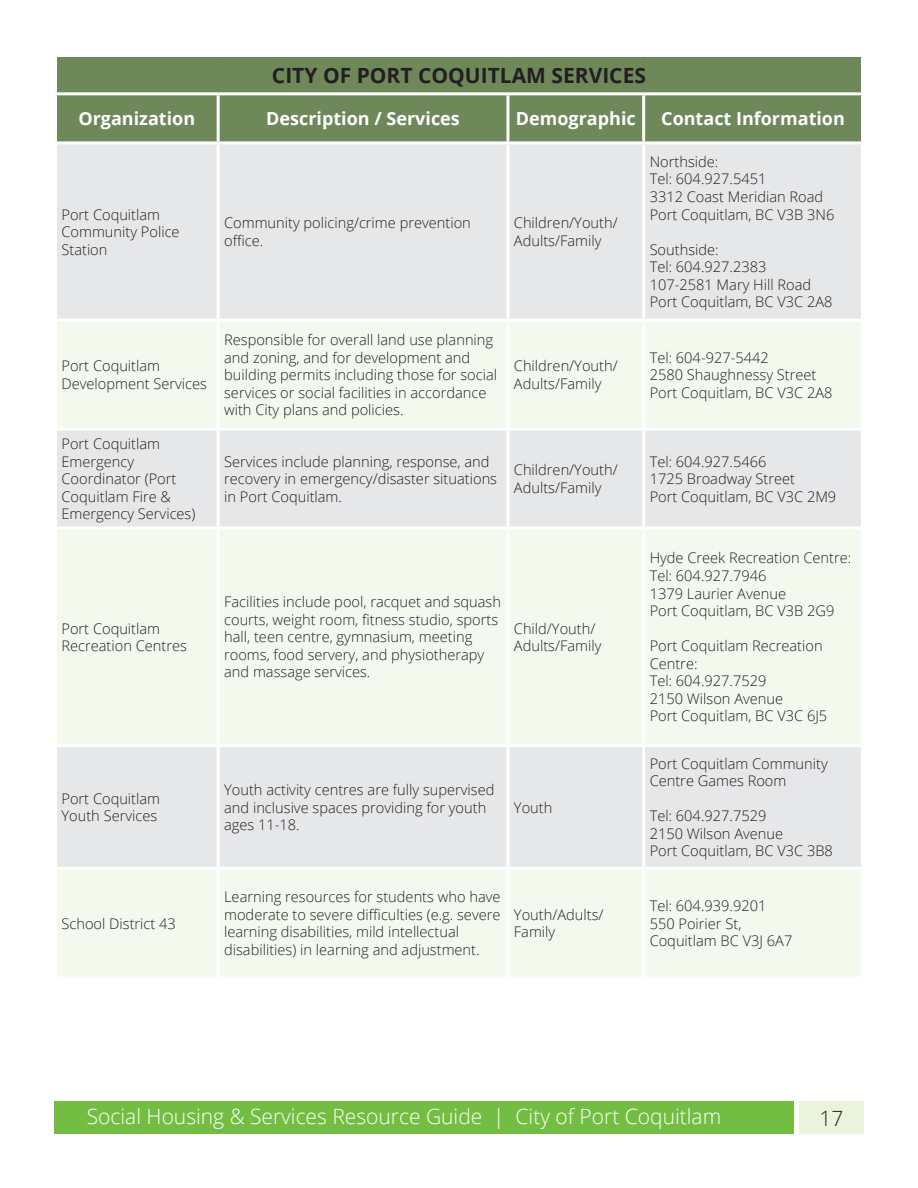
<style>
.page{position:relative;width:918px;height:1188px;background:#fff}
.page>*{position:absolute;margin:0;border:0;box-sizing:border-box;transform-origin:0 0}
.t1{font:300 21px "Open Sans";color:#fff}
.t2{font:700 21px "Open Sans";color:#231f20}
.t3{font:300 21px "Open Sans";color:#231f20}
.t4{font:700 18px "Open Sans";color:#fff}
.t5{font:300 14.7px/17.5px "Open Sans";color:#231f20}
</style>
<div class="page">
<div style="left:54px;top:1102px;width:740px;height:32px;background:#74bd43"></div>
<div style="left:799px;top:1102px;width:65px;height:32px;background:#eaf3dc"></div>
<div style="left:57px;top:57px;width:804px;height:84px;background:#6e885a"></div>
<div style="left:57px;top:144px;width:804px;height:723px;background:#e6e7e9"></div>
<svg style="left:57px;top:322px;width:804px;height:422px;background:#f0f4ec"></svg>
<div style="left:57px;top:870px;width:804px;height:106px;background:#f4f9ed"></div>
<hr style="left:54px;top:92px;width:164px;height:3px;background:#fff">
<hr style="left:218px;top:92px;width:290px;height:3px;background:#fff">
<hr style="left:217px;top:95px;width:3px;height:46px;background:#fff">
<hr style="left:508px;top:92px;width:136px;height:3px;background:#fff">
<hr style="left:506px;top:95px;width:3px;height:46px;background:#fff">
<hr style="left:644px;top:92px;width:220px;height:3px;background:#fff">
<hr style="left:642px;top:95px;width:3px;height:46px;background:#fff">
<hr style="left:54px;top:319px;width:164px;height:3px;background:#fff">
<hr style="left:218px;top:319px;width:290px;height:3px;background:#fff">
<hr style="left:217px;top:322px;width:3px;height:106px;background:#fff">
<hr style="left:508px;top:319px;width:136px;height:3px;background:#fff">
<hr style="left:506px;top:322px;width:3px;height:106px;background:#fff">
<hr style="left:644px;top:319px;width:220px;height:3px;background:#fff">
<hr style="left:642px;top:322px;width:3px;height:106px;background:#fff">
<hr style="left:54px;top:428px;width:164px;height:3px;background:#fff">
<hr style="left:218px;top:428px;width:290px;height:3px;background:#fff">
<hr style="left:508px;top:428px;width:136px;height:3px;background:#fff">
<hr style="left:644px;top:428px;width:220px;height:3px;background:#fff">
<hr style="left:54px;top:526px;width:164px;height:3px;background:#fff">
<hr style="left:218px;top:526px;width:290px;height:3px;background:#fff">
<hr style="left:508px;top:526px;width:136px;height:3px;background:#fff">
<hr style="left:644px;top:526px;width:220px;height:3px;background:#fff">
<hr style="left:54px;top:744px;width:164px;height:3px;background:#fff">
<hr style="left:218px;top:744px;width:290px;height:3px;background:#fff">
<hr style="left:217px;top:747px;width:3px;height:120px;background:#fff">
<hr style="left:508px;top:744px;width:136px;height:3px;background:#fff">
<hr style="left:506px;top:747px;width:3px;height:120px;background:#fff">
<hr style="left:644px;top:744px;width:220px;height:3px;background:#fff">
<hr style="left:642px;top:747px;width:3px;height:120px;background:#fff">
<hr style="left:217px;top:870px;width:3px;height:106px;background:#fff">
<hr style="left:506px;top:870px;width:3px;height:106px;background:#fff">
<hr style="left:642px;top:870px;width:3px;height:106px;background:#fff">
<hr style="left:217px;top:144px;width:3px;height:175px;background:#fff">
<hr style="left:506px;top:144px;width:3px;height:175px;background:#fff">
<hr style="left:642px;top:144px;width:3px;height:175px;background:#fff">
<hr style="left:217px;top:431px;width:3px;height:95px;background:#fff">
<hr style="left:506px;top:431px;width:3px;height:95px;background:#fff">
<hr style="left:642px;top:431px;width:3px;height:95px;background:#fff">
<hr style="left:217px;top:529px;width:3px;height:215px;background:#fff">
<hr style="left:506px;top:529px;width:3px;height:215px;background:#fff">
<hr style="left:642px;top:529px;width:3px;height:215px;background:#fff">
<h1 class="t2" style="left:272px;top:60px;width:376px">CITY OF PORT COQUITLAM SERVICES</h1>
<p class="t4" style="left:78px;top:106px;width:118px">Organization</p>
<p class="t4" style="left:266px;top:106px;width:195px">Description / Services</p>
<p class="t4" style="left:516px;top:106px;width:121px">Demographic</p>
<p class="t4" style="left:661px;top:106px;width:185px">Contact Information</p>
<p class="t5" style="left:62px;top:205px;width:120px">Port Coquitlam<br>Community Police<br>Station</p>
<p class="t5" style="left:224px;top:214px;width:248px">Community policing/crime prevention office.</p>
<p class="t5" style="left:514px;top:214px;width:105px">Children/Youth/<br>Adults/Family</p>
<p class="t5" style="left:650px;top:152px;width:186px">Northside:<br>Tel: 604.927.5451<br>3312 Coast Meridian Road<br>Port Coquitlam, BC V3B 3N6</p>
<p class="t5" style="left:650px;top:240px;width:184px">Southside:<br>Tel: 604.927.2383<br>107-2581 Mary Hill Road<br>Port Coquitlam, BC V3C 2A8</p>
<p class="t5" style="left:62px;top:357px;width:147px">Port Coquitlam<br>Development Services</p>
<p class="t5" style="left:62px;top:434px;width:135px">Port Coquitlam<br>Emergency<br>Coordinator (Port<br>Coquitlam Fire &amp;<br>Emergency Services)</p>
<p class="t5" style="left:62px;top:619px;width:127px">Port Coquitlam<br>Recreation Centres</p>
<p class="t5" style="left:224px;top:331px;width:274px">Responsible for overall land use planning and zoning, and for development and building permits including those for social services or social facilities in accordance with City plans and policies.</p>
<p class="t5" style="left:514px;top:357px;width:105px">Children/Youth/<br>Adults/Family</p>
<p class="t5" style="left:650px;top:348px;width:184px">Tel: 604-927-5442<br>2580 Shaughnessy Street<br>Port Coquitlam, BC V3C 2A8</p>
<p class="t5" style="left:224px;top:452px;width:274px">Services include planning, response, and recovery in emergency/disaster situations in Port Coquitlam.</p>
<p class="t5" style="left:514px;top:461px;width:105px">Children/Youth/<br>Adults/Family</p>
<p class="t5" style="left:650px;top:452px;width:188px">Tel: 604.927.5466<br>1725 Broadway Street<br>Port Coquitlam, BC V3C 2M9</p>
<p class="t5" style="left:224px;top:593px;width:278px">Facilities include pool, racquet and squash courts, weight room, fitness studio, sports hall, teen centre, gymnasium, meeting rooms, food servery, and physiotherapy and massage services.</p>
<p class="t5" style="left:514px;top:619px;width:89px">Child/Youth/<br>Adults/Family</p>
<p class="t5" style="left:650px;top:549px;width:203px">Hyde Creek Recreation Centre:<br>Tel: 604.927.7946<br>1379 Laurier Avenue<br>Port Coquitlam, BC V3B 2G9</p>
<p class="t5" style="left:650px;top:637px;width:179px">Port Coquitlam Recreation<br>Centre:<br>Tel: 604.927.7529<br>2150 Wilson Avenue<br>Port Coquitlam, BC V3C 6J5</p>
<p class="t5" style="left:62px;top:789px;width:100px">Port Coquitlam<br>Youth Services</p>
<p class="t5" style="left:224px;top:781px;width:272px">Youth activity centres are fully supervised and inclusive spaces providing for youth ages 11-18.</p>
<p class="t5" style="left:62px;top:914px;width:116px">School District 43</p>
<p class="t5" style="left:224px;top:888px;width:278px">Learning resources for students who have moderate to severe difficulties (e.g. severe learning disabilities, mild intellectual disabilities) in learning and adjustment.</p>
<p class="t5" style="left:514px;top:798px;width:40px">Youth</p>
<p class="t5" style="left:650px;top:754px;width:180px">Port Coquitlam Community<br>Centre Games Room</p>
<p class="t5" style="left:650px;top:807px;width:185px">Tel: 604.927.7529<br>2150 Wilson Avenue<br>Port Coquitlam, BC V3C 3B8</p>
<p class="t5" style="left:514px;top:905px;width:91px">Youth/Adults/<br>Family</p>
<p class="t5" style="left:650px;top:897px;width:144px">Tel: 604.939.9201<br>550 Poirier St,<br>Coquitlam BC V3J 6A7</p>
<h1 class="t1" style="left:87px;top:1102px;width:636px">Social Housing &amp; Services Resource Guide | City of Port Coquitlam</h1>
<h1 class="t3" style="left:820px;top:1104px;width:25px">17</h1>
</div>
